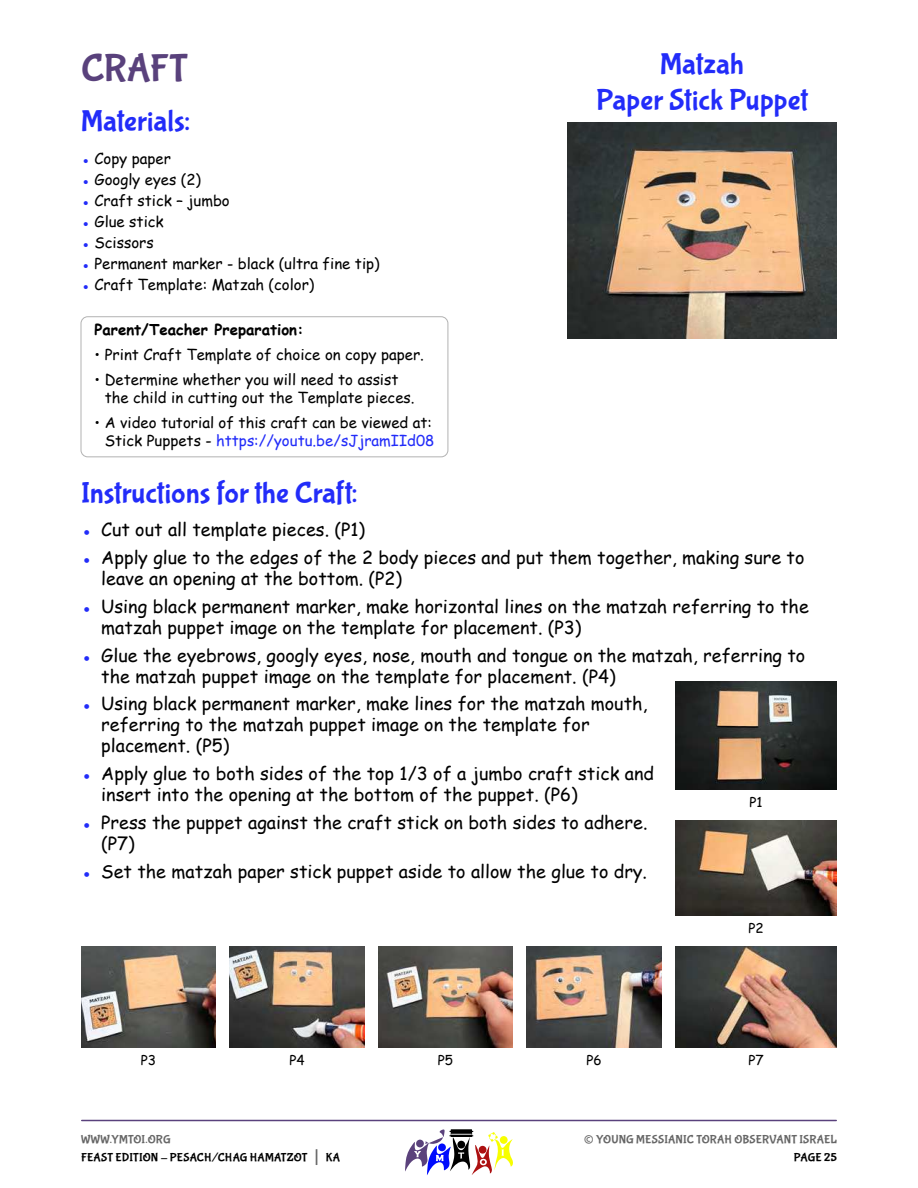
<style>
.page{position:relative;width:918px;height:1188px;background:#fff}
.page>*{position:absolute;margin:0;border:0;box-sizing:border-box;transform-origin:0 0}
.t1{font:39px "Bubblegum Sans";letter-spacing:-.01em;color:#59417c}
.t2{font:30px/36px "Bubblegum Sans";letter-spacing:.005em;color:#222cf9;text-align:center}
.t3{font:27px "Bubblegum Sans";color:#666}
.t4{font:18px/21px "Comic Sans MS";color:#000}
.t5{font:15px/18px "Comic Sans MS";color:#000}
.t6{font:700 15px "Comic Sans MS";color:#000}
.t7{font:13.5px "Comic Sans MS";color:#000}
.t8{font:12px/18px "Bubblegum Sans";letter-spacing:.01em;color:#000}
.t9{font:12px "Bubblegum Sans";letter-spacing:.01em;color:#666}
.s1{color:#222cf9}
.s2{color:#666}
.s3{font-size:21px;color:#666}
</style>
<div class="page">
<hr style="left:82px;top:1120px;width:754px;height:1px;background:#59417c">
<svg style="left:405px;top:1129px;width:108px;height:46px"></svg>
<div style="left:81px;top:316px;width:367px;height:141px;border:1px solid #b2b2b2;border-radius:7px"></div>
<img style="left:567px;top:122px;width:270px;height:216px">
<img style="left:675px;top:682px;width:162px;height:108px">
<img style="left:675px;top:821px;width:162px;height:94px">
<img style="left:81px;top:946px;width:135px;height:101px">
<img style="left:378px;top:946px;width:135px;height:101px">
<img style="left:526px;top:946px;width:136px;height:101px">
<img style="left:675px;top:946px;width:162px;height:101px">
<img style="left:230px;top:946px;width:134px;height:101px">
<h2 class="t2" style="left:596px;top:48px;width:213px">Matzah<br>Paper Stick Puppet</h2>
<h1 class="t1" style="left:81px;top:52px;width:108px">CRAFT</h1>
<h2 class="t2" style="left:81px;top:105px;width:111px">Materials:</h2>
<p class="t5" style="left:81px;top:150px;width:91px"><span class="s1">●</span> Copy paper</p>
<p class="t5" style="left:81px;top:171px;width:122px"><span class="s1">●</span> Googly eyes (2)</p>
<p class="t5" style="left:81px;top:192px;width:150px"><span class="s1">●</span> Craft stick – jumbo</p>
<p class="t5" style="left:81px;top:213px;width:84px"><span class="s1">●</span> Glue stick</p>
<p class="t5" style="left:81px;top:234px;width:74px"><span class="s1">●</span> Scissors</p>
<p class="t5" style="left:81px;top:255px;width:300px"><span class="s1">●</span> Permanent marker - black (ultra fine tip)</p>
<p class="t5" style="left:81px;top:276px;width:235px"><span class="s1">●</span> Craft Template: Matzah (color)</p>
<p class="t6" style="left:94px;top:323px;width:211px">Parent/Teacher Preparation:</p>
<p class="t5" style="left:94px;top:345px;width:331px">• Print Craft Template of choice on copy paper.</p>
<p class="t5" style="left:105px;top:370px;width:311px;text-indent:-10px">• Determine whether you will need to assist the child in cutting out the Template pieces.</p>
<p class="t5" style="left:95px;top:413px;width:341px;text-align:right">• A video tutorial of this craft can be viewed at:<br>Stick Puppets - <span class="s1">https://youtu.be/sJjramIId08</span></p>
<h2 class="t2" style="left:81px;top:477px;width:278px">Instructions for the Craft:</h2>
<p class="t4" style="left:81px;top:519px;width:286px"><span class="s1">●</span> Cut out all template pieces. (P1)</p>
<p class="t4" style="left:101px;top:547px;width:705px;text-indent:-20px"><span class="s1">●</span> Apply glue to the edges of the 2 body pieces and put them together, making sure to leave an opening at the bottom. (P2)</p>
<p class="t4" style="left:101px;top:595px;width:709px;text-indent:-20px"><span class="s1">●</span> Using black permanent marker, make horizontal lines on the matzah referring to the matzah puppet image on the template for placement. (P3)</p>
<p class="t4" style="left:101px;top:644px;width:706px;text-indent:-20px"><span class="s1">●</span> Glue the eyebrows, googly eyes, nose, mouth and tongue on the matzah, referring to the matzah puppet image on the template for placement. (P4)</p>
<p class="t4" style="left:101px;top:693px;width:548px;text-indent:-20px"><span class="s1">●</span> Using black permanent marker, make lines for the matzah mouth, referring to the matzah puppet image on the template for placement. (P5)</p>
<p class="t4" style="left:101px;top:763px;width:554px;text-indent:-20px"><span class="s1">●</span> Apply glue to both sides of the top 1/3 of a jumbo craft stick and insert into the opening at the bottom of the puppet. (P6)</p>
<p class="t4" style="left:101px;top:811px;width:548px;text-indent:-20px"><span class="s1">●</span> Press the puppet against the craft stick on both sides to adhere. (P7)</p>
<p class="t4" style="left:81px;top:860px;width:567px"><span class="s1">●</span> Set the matzah paper stick puppet aside to allow the glue to dry.</p>
<p class="t7" style="left:749px;top:792px;width:15px">P1</p>
<p class="t7" style="left:748px;top:918px;width:17px">P2</p>
<p class="t7" style="left:141px;top:1050px;width:17px">P3</p>
<p class="t7" style="left:289px;top:1052px;width:17px">P4</p>
<p class="t7" style="left:438px;top:1050px;width:17px">P5</p>
<p class="t7" style="left:586px;top:1050px;width:17px">P6</p>
<p class="t7" style="left:748px;top:1050px;width:17px">P7</p>
<p class="t8" style="left:81px;top:1131px;width:261px"><span class="s2">WWW.YMTOI.ORG<br></span>FEAST EDITION - PESACH/CHAG HAMATZOT <span class="s3">|</span> KA</p>
<h3 class="t3" style="left:584px;top:1128px;width:12px">©</h3>
<p class="t9" style="left:596px;top:1134px;width:242px">YOUNG MESSIANIC TORAH OBSERVANT ISRAEL</p>
<p class="t8" style="left:794px;top:1149px;width:45px">PAGE 25</p>
</div>
